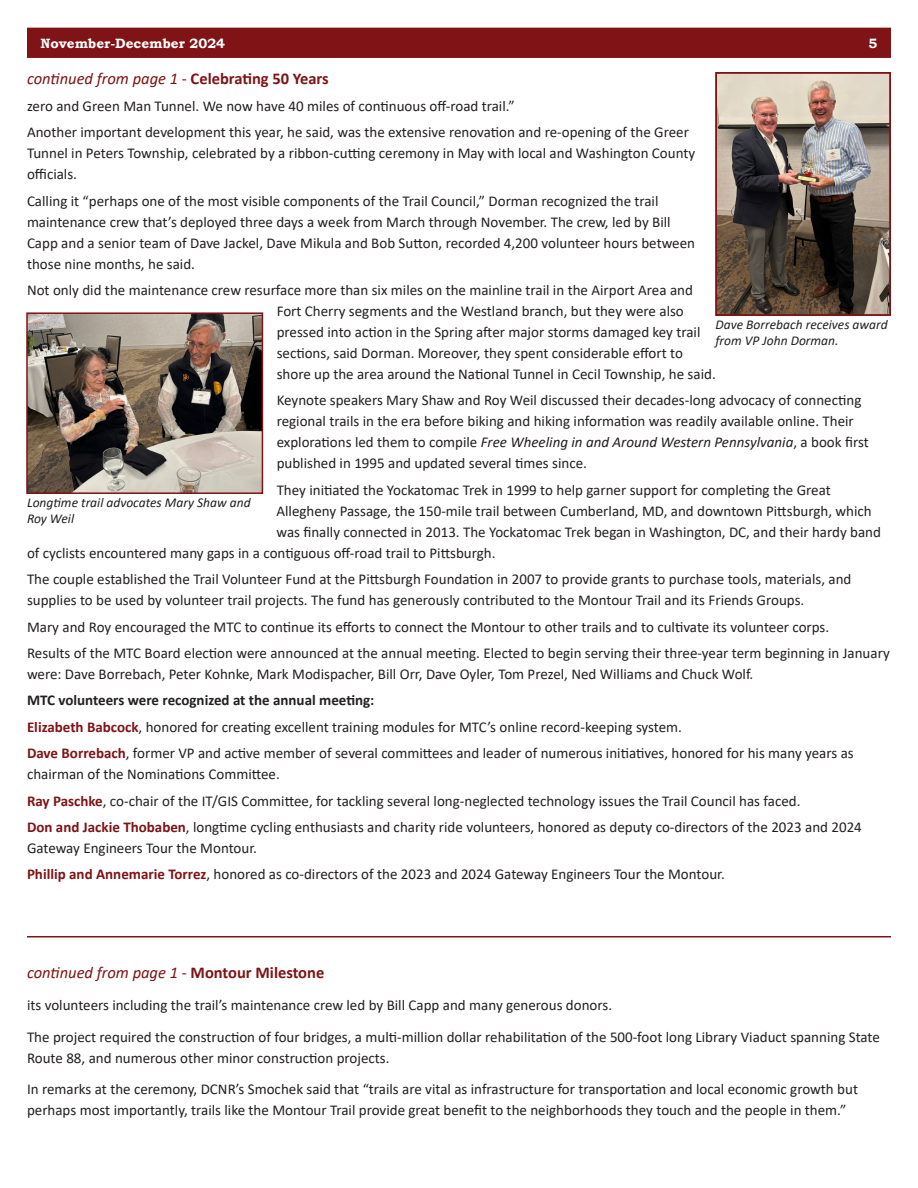
<style>
.page{position:relative;width:918px;height:1188px;background:#fff}
.page>*{position:absolute;margin:0;border:0;box-sizing:border-box;transform-origin:0 0}
.Body_MT{font:italic 16.5px "Calibri";color:#7f1315}
.Body_MT-2{font:15px/21px "Calibri";color:#231f20}
.Body_MT-3{font:700 15px "Calibri";color:#231f20}
.Photo_Caption{font:italic 13.5px/16.2px "Calibri";color:#231f20}
.t1{font:700 13.5px "Bookman Old Style";color:#fff}
.s1{font-style:normal}
.s2{font-weight:700;font-style:normal}
.s3{font-style:italic}
.s4{font-weight:700;color:#7f1315}
</style>
<div class="page">
<div style="left:27px;top:28px;width:864px;height:30px;background:#7f1315"></div>
<hr style="left:27px;top:936px;width:864px;height:2px;background:#7f1315">
<img style="left:29px;top:315px;width:231px;height:176px">
<div style="left:26px;top:312px;width:237px;height:182px;border:2px solid #7f1315"></div>
<img style="left:718px;top:75px;width:170px;height:238px">
<div style="left:715px;top:72px;width:176px;height:244px;border:2px solid #7f1315"></div>
<p class="t1" style="left:40px;top:33px;width:186px">November-December 2024</p>
<p class="t1" style="left:869px;top:33px;width:10px">5</p>
<p class="Body_MT" style="left:27px;top:67px;width:303px">continued from page 1 <span class="s1">-</span> <span class="s2">Celebrating 50 Years</span></p>
<p class="Body_MT-2" style="left:27px;top:95px;width:489px">zero and Green Man Tunnel. We now have 40 miles of continuous off-road trail.”</p>
<p class="Body_MT-2" style="left:27px;top:121px;width:670px">Another important development this year, he said, was the extensive renovation and re-opening of the Greer<br>Tunnel in Peters Township, celebrated by a ribbon-cutting ceremony in May with local and Washington County officials.</p>
<p class="Body_MT-2" style="left:27px;top:190px;width:670px">Calling it “perhaps one of the most visible components of the Trail Council,” Dorman recognized the trail maintenance crew that’s deployed three days a week from March through November. The crew, led by Bill Capp and a senior team of Dave Jackel, Dave Mikula and Bob Sutton, recorded 4,200 volunteer hours between those nine months, he said.</p>
<p class="Body_MT-2" style="left:277px;top:279px;width:441px;text-indent:-250px">Not only did the maintenance crew resurface more than six miles on the mainline trail in the Airport Area and Fort Cherry segments and the Westland branch, but they were also pressed into action in the Spring after major storms damaged key trail sections, said Dorman. Moreover, they spent considerable effort to shore up the area around the National Tunnel in Cecil Township, he said.</p>
<p class="Body_MT-2" style="left:277px;top:390px;width:594px">Keynote speakers Mary Shaw and Roy Weil discussed their decades-long advocacy of connecting regional trails in the era before biking and hiking information was readily available online. Their explorations led them to compile <span class="s3">Free Wheeling in and Around Western Pennsylvania</span>, a book first published in 1995 and updated several times since.</p>
<p class="Body_MT-2" style="left:277px;top:479px;width:556px">They initiated the Yockatomac Trek in 1999 to help garner support for completing the Great</p>
<p class="Body_MT-2" style="left:276px;top:500px;width:597px">Allegheny Passage, the 150-mile trail between Cumberland, MD, and downtown Pittsburgh, which</p>
<p class="Body_MT-2" style="left:276px;top:521px;width:606px">was finally connected in 2013. The Yockatomac Trek began in Washington, DC, and their hardy band</p>
<p class="Body_MT-2" style="left:27px;top:542px;width:470px">of cyclists encountered many gaps in a contiguous off-road trail to Pittsburgh.</p>
<p class="Body_MT-2" style="left:27px;top:568px;width:826px">The couple established the Trail Volunteer Fund at the Pittsburgh Foundation in 2007 to provide grants to purchase tools, materials, and supplies to be used by volunteer trail projects. The fund has generously contributed to the Montour Trail and its Friends Groups.</p>
<p class="Body_MT-2" style="left:27px;top:616px;width:804px">Mary and Roy encouraged the MTC to continue its efforts to connect the Montour to other trails and to cultivate its volunteer corps.</p>
<p class="Body_MT-2" style="left:27px;top:642px;width:864px">Results of the MTC Board election were announced at the annual meeting. Elected to begin serving their three-year term beginning in January were: Dave Borrebach, Peter Kohnke, Mark Modispacher, Bill Orr, Dave Oyler, Tom Prezel, Ned Williams and Chuck Wolf.</p>
<p class="Body_MT-3" style="left:27px;top:690px;width:349px">MTC volunteers were recognized at the annual meeting:</p>
<p class="Body_MT-2" style="left:27px;top:716px;width:657px"><span class="s4">Elizabeth Babcock</span>, honored for creating excellent training modules for MTC’s online record-keeping system.</p>
<p class="Body_MT-2" style="left:27px;top:742px;width:828px"><span class="s4">Dave Borrebach</span>, former VP and active member of several committees and leader of numerous initiatives, honored for his many years as chairman of the Nominations Committee.</p>
<p class="Body_MT-2" style="left:27px;top:790px;width:775px"><span class="s4">Ray Paschke</span>, co-chair of the IT/GIS Committee, for tackling several long-neglected technology issues the Trail Council has faced.</p>
<p class="Body_MT-2" style="left:27px;top:816px;width:836px"><span class="s4">Don and Jackie Thobaben</span>, longtime cycling enthusiasts and charity ride volunteers, honored as deputy co-directors of the 2023 and 2024<br>Gateway Engineers Tour the Montour.</p>
<p class="Body_MT-2" style="left:27px;top:864px;width:699px"><span class="s4">Phillip and Annemarie Torrez</span>, honored as co-directors of the 2023 and 2024 Gateway Engineers Tour the Montour.</p>
<p class="Photo_Caption" style="left:716px;top:316px;width:174px">Dave Borrebach receives award from VP John Dorman.</p>
<p class="Photo_Caption" style="left:27px;top:494px;width:225px">Longtime trail advocates Mary Shaw and<br>Roy Weil</p>
<p class="Body_MT" style="left:27px;top:961px;width:299px">continued from page 1 <span class="s1">-</span> <span class="s2">Montour Milestone</span></p>
<p class="Body_MT-2" style="left:27px;top:994px;width:587px">its volunteers including the trail’s maintenance crew led by Bill Capp and many generous donors.</p>
<p class="Body_MT-2" style="left:27px;top:1026px;width:854px">The project required the construction of four bridges, a multi-million dollar rehabilitation of the 500-foot long Library Viaduct spanning State<br>Route 88, and numerous other minor construction projects.</p>
<p class="Body_MT-2" style="left:27px;top:1079px;width:833px">In remarks at the ceremony, DCNR’s Smochek said that “trails are vital as infrastructure for transportation and local economic growth but perhaps most importantly, trails like the Montour Trail provide great benefit to the neighborhoods they touch and the people in them.”</p>
</div>
